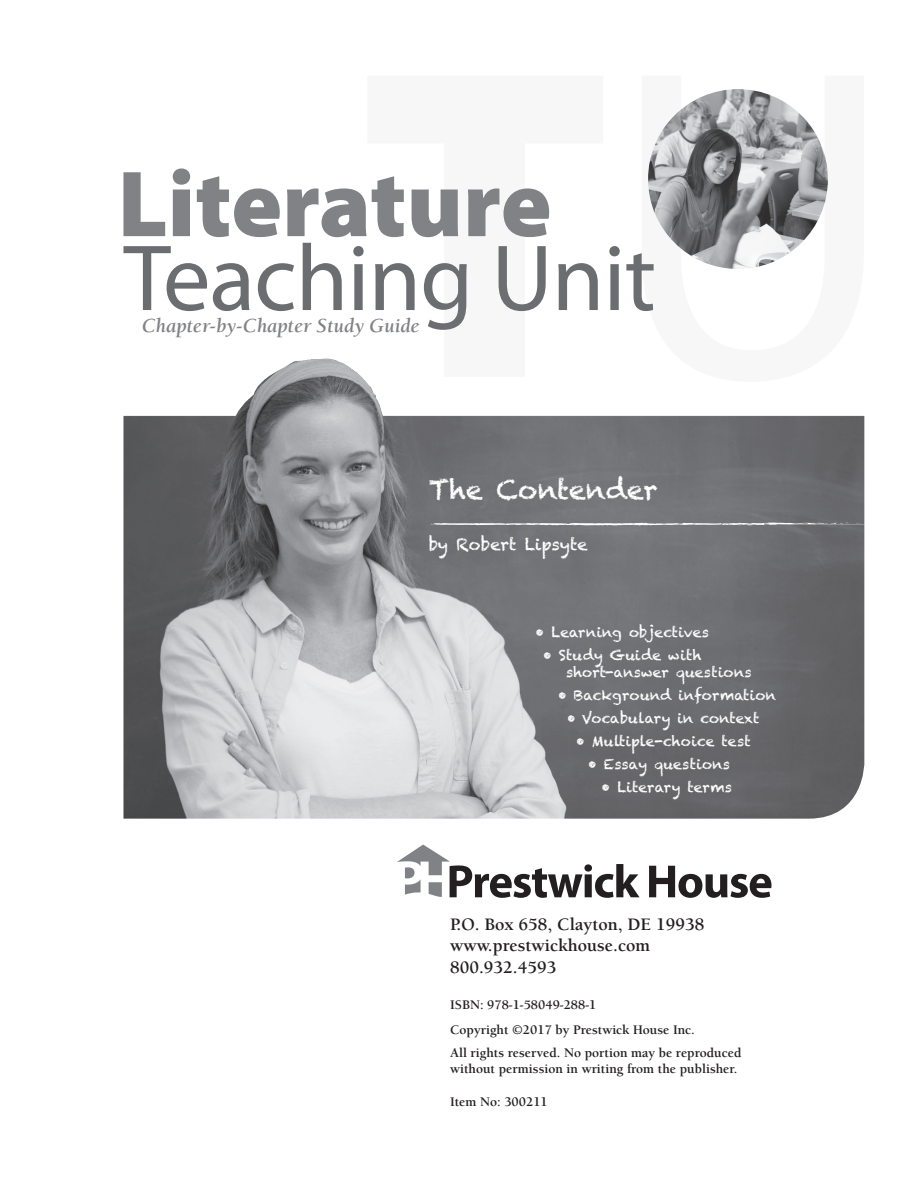
<style>
.page{position:relative;width:918px;height:1188px;background:#fff}
.page>*{position:absolute;margin:0;border:0;box-sizing:border-box;transform-origin:0 0}
.t1{font:27px "Chalkduster";color:#fff}
.t2{font:italic 700 20.4px "Berkeley";color:#808285}
.t3{font:700 18px/21.6px "Berkeley";color:#231f20}
.t4{font:16.5px "Chalkduster";color:#fff}
.t5{font:14.25px/17px "Chalkduster";color:#fff}
.t6{font:700 13.5px/23px "Berkeley";color:#231f20}
</style>
<div class="page">
<svg style="left:123px;top:168px;width:244px;height:69px"></svg>
<svg style="left:123px;top:243px;width:519px;height:68px"></svg>
<svg style="left:642px;top:89px;width:186px;height:222px"></svg>
<svg style="left:367px;top:176px;width:236px;height:154px"></svg>
<img style="left:123px;top:358px;width:741px;height:461px">
<svg style="left:649px;top:866px;width:122px;height:32px"></svg>
<svg style="left:397px;top:845px;width:243px;height:53px"></svg>
<svg style="left:431px;top:522px;width:434px;height:4px;background:#a2a3a5"></svg>
<h2 class="t2" style="left:142px;top:315px;width:279px">Chapter-by-Chapter Study Guide</h2>
<h1 class="t1" style="left:429px;top:474px;width:231px">The Contender</h1>
<p class="t4" style="left:429px;top:535px;width:160px">by Robert Lipsyte</p>
<p class="t5" style="left:536px;top:623px;width:175px">• Learning objectives</p>
<p class="t5" style="left:566px;top:646px;width:187px;text-indent:-23px">• Study Guide with short-answer questions</p>
<p class="t5" style="left:558px;top:686px;width:220px">• Background information</p>
<p class="t5" style="left:567px;top:709px;width:194px">• Vocabulary in context</p>
<p class="t5" style="left:576px;top:732px;width:177px">• Multiple-choice test</p>
<p class="t5" style="left:588px;top:755px;width:144px">• Essay questions</p>
<p class="t5" style="left:602px;top:778px;width:132px">• Literary terms</p>
<h3 class="t3" style="left:450px;top:914px;width:256px">P.O. Box 658, Clayton, DE 19938 www.prestwickhouse.com<br>800.932.4593</h3>
<p class="t6" style="left:450px;top:994px;width:148px">ISBN: 978-1-58049-288-1</p>
<p class="t6" style="left:450px;top:1018px;width:293px">Copyright ©2017 by Prestwick House Inc.<br>All rights reserved. No portion may be reproduced</p>
<p class="t6" style="left:450px;top:1057px;width:289px">without permission in writing from the publisher.</p>
<p class="t6" style="left:450px;top:1091px;width:99px">Item No: 300211</p>
</div>
